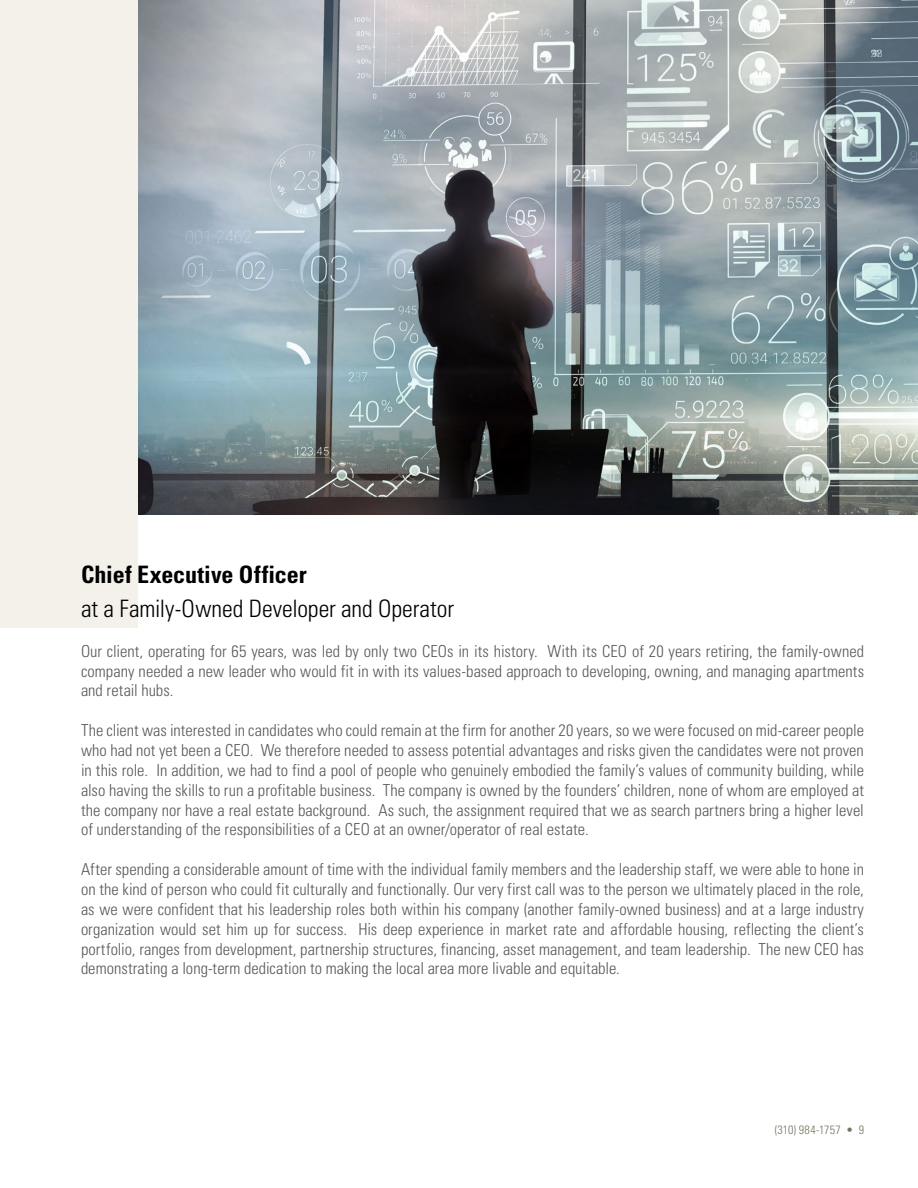
<style>
.page{position:relative;width:918px;height:1188px;background:#fff}
.page>*{position:absolute;margin:0;border:0;box-sizing:border-box;transform-origin:0 0}
.t1{font:300 condensed 24px "Univers";letter-spacing:-.005em;color:#000}
.t2{font:700 condensed 24px "Univers";color:#000}
.t3{font:300 condensed 16.5px/19.8px "Univers";color:#58595b;text-align:justify}
.t4{font:300 condensed 12px "Univers";letter-spacing:.02em;color:#767662}
</style>
<div class="page">
<img style="left:138px;top:0;width:780px;height:514px">
<div style="left:0;top:0;width:138px;height:627px;background:#f4f1eb"></div>
<h1 class="t2" style="left:81px;top:560px;width:227px">Chief Executive Officer</h1>
<h1 class="t1" style="left:81px;top:594px;width:375px">at a Family-Owned Developer and Operator</h1>
<p class="t3" style="left:81px;top:641px;width:785px">Our client, operating for 65 years, was led by only two CEOs in its history. With its CEO of 20 years retiring, the family-owned company needed a new leader who would fit in with its values-based approach to developing, owning, and managing apartments and retail hubs.</p>
<p class="t3" style="left:81px;top:721px;width:785px">The client was interested in candidates who could remain at the firm for another 20 years, so we were focused on mid-career people who had not yet been a CEO. We therefore needed to assess potential advantages and risks given the candidates were not proven in this role. In addition, we had to find a pool of people who genuinely embodied the family’s values of community building, while also having the skills to run a profitable business. The company is owned by the founders’ children, none of whom are employed at the company nor have a real estate background. As such, the assignment required that we as search partners bring a higher level of understanding of the responsibilities of a CEO at an owner/operator of real estate.</p>
<p class="t3" style="left:81px;top:860px;width:785px">After spending a considerable amount of time with the individual family members and the leadership staff, we were able to hone in on the kind of person who could fit culturally and functionally. Our very first call was to the person we ultimately placed in the role, as we were confident that his leadership roles both within his company (another family-owned business) and at a large industry organization would set him up for success. His deep experience in market rate and affordable housing, reflecting the client’s portfolio, ranges from development, partnership structures, financing, asset management, and team leadership. The new CEO has demonstrating a long-term dedication to making the local area more livable and equitable.</p>
<p class="t4" style="left:775px;top:1123px;width:91px">(310) 984-1757 • 9</p>
</div>
